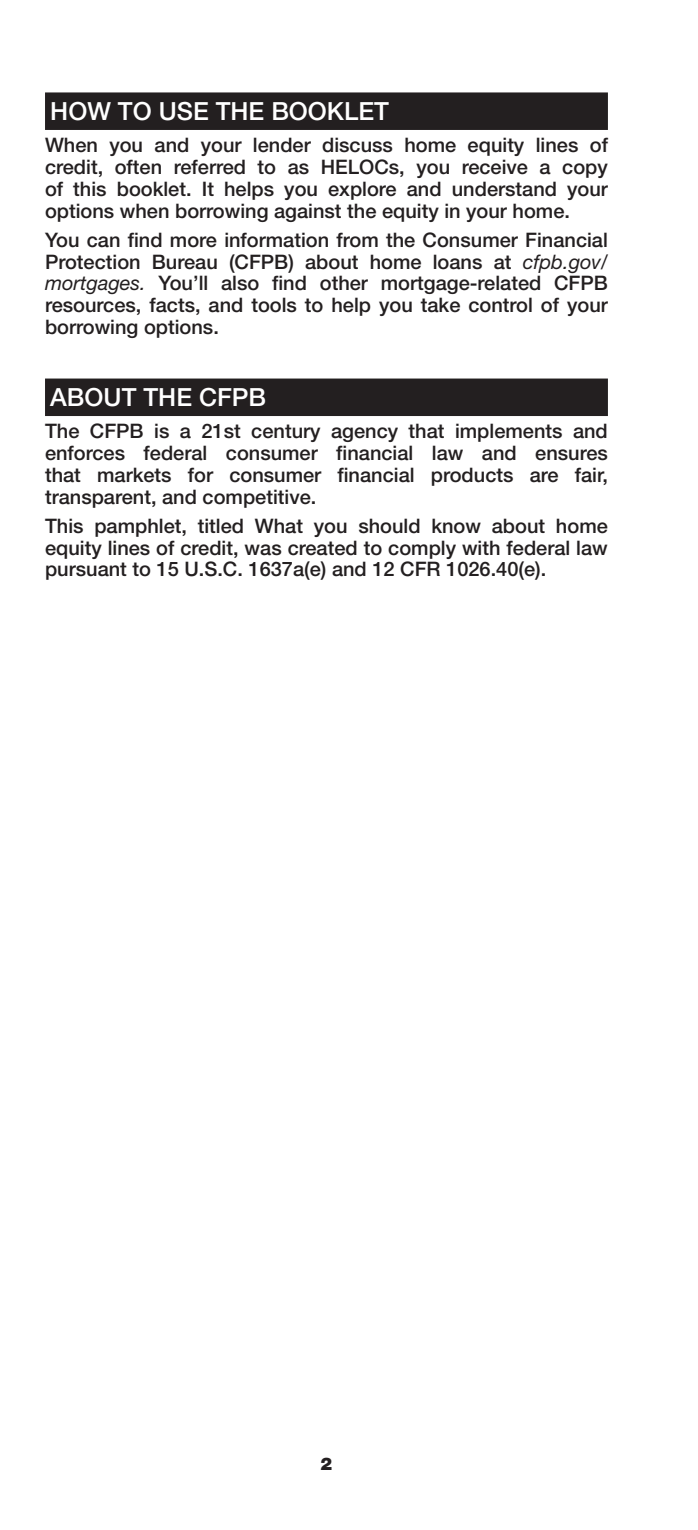
<style>
.page{position:relative;width:698px;height:1530px;background:#fff}
.page>*{position:absolute;margin:0;border:0;box-sizing:border-box;transform-origin:0 0}
.t1{font:500 25px "Helvetica Neue LT Std";color:#fff}
.t2{font:500 20px/21.8px "Helvetica Neue LT Std";color:#231f20;text-align:justify}
.t3{font:900 17.5px "Helvetica Neue LT Std";color:#231f20}
.s1{font-weight:400;font-style:italic}
</style>
<div class="page">
<div style="left:45px;top:92px;width:563px;height:38px;background:#231f20"></div>
<div style="left:45px;top:379px;width:563px;height:37px;background:#231f20"></div>
<p class="t1" style="left:50px;top:96px;width:340px">HOW TO USE THE BOOKLET</p>
<p class="t2" style="left:45px;top:134px;width:564px">When you and your lender discuss home equity lines of credit, often referred to as HELOCs, you receive a copy of this booklet. It helps you explore and understand your options when borrowing against the equity in your home.</p>
<p class="t2" style="left:45px;top:229px;width:564px">You can find more information from the Consumer Financial Protection Bureau (CFPB) about home loans at <span class="s1">cfpb.gov/ mortgages.</span> You’ll also find other mortgage-related CFPB resources, facts, and tools to help you take control of your borrowing options.</p>
<p class="t1" style="left:50px;top:382px;width:217px">ABOUT THE CFPB</p>
<p class="t2" style="left:45px;top:420px;width:564px">The CFPB is a 21st century agency that implements and enforces federal consumer financial law and ensures that markets for consumer financial products are fair, transparent, and competitive.</p>
<p class="t2" style="left:45px;top:515px;width:564px">This pamphlet, titled What you should know about home equity lines of credit, was created to comply with federal law pursuant to 15 U.S.C. 1637a(e) and 12 CFR 1026.40(e).</p>
<p class="t3" style="left:320px;top:1453px;width:13px">2</p>
</div>
